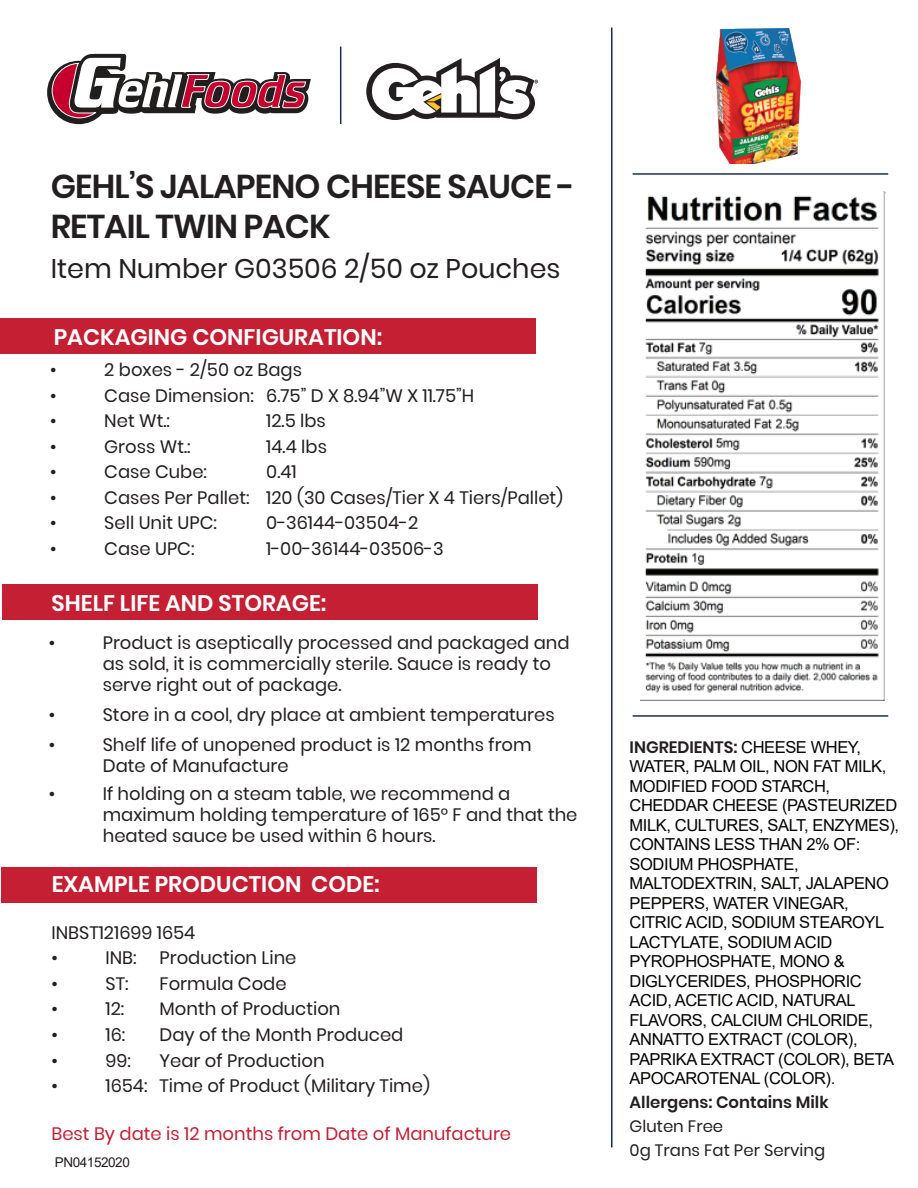
<style>
.page{position:relative;width:918px;height:1188px;background:#fff}
.page>*{position:absolute;margin:0;border:0;box-sizing:border-box;transform-origin:0 0}
.t1{font:600 33px/39.6px "Poppins";letter-spacing:-.025em;color:#231f20}
.t2{font:27px "Poppins";color:#231f20}
.t3{font:600 22.5px "Poppins";color:#fff}
.t4{font:18px/21px "Poppins";color:#231f20}
.t5{font:18px "Poppins";color:#c51f34}
.t6{font:16.5px/19.5px "Arial";letter-spacing:-.025em;color:#040503}
.t7{font:600 16.5px "Poppins";color:#231f20}
.t8{font:16.5px/24px "Poppins";color:#231f20}
.t9{font:13.5px "Arial";letter-spacing:-.03em;color:#231f20}
.s1{font-family:"Arial";font-weight:400;color:#040503}
</style>
<div class="page">
<div style="left:0;top:318px;width:536px;height:35px;background:#c51f34"></div>
<div style="left:47px;top:61px;width:63px;height:63px;background:#211e1e;border-radius:50%"></div>
<svg style="left:51px;top:54px;width:260px;height:65px"></svg>
<div style="left:2px;top:584px;width:536px;height:35px;background:#c51f34"></div>
<div style="left:1px;top:867px;width:536px;height:36px;background:#c51f34"></div>
<hr style="left:633px;top:173px;width:255px;height:2px;background:#1a2b5c">
<img style="left:717px;top:29px;width:84px;height:135px">
<hr style="left:611px;top:28px;width:2px;height:1119px;background:#1a2b5c">
<svg style="left:366px;top:58px;width:172px;height:62px"></svg>
<hr style="left:340px;top:47px;width:1px;height:77px;background:#1a2b5c">
<hr style="left:633px;top:715px;width:255px;height:2px;background:#1a2b5c">
<img style="left:640px;top:191px;width:246px;height:509px">
<h1 class="t1" style="left:51px;top:167px;width:525px">GEHL’S JALAPENO CHEESE SAUCE -<br>RETAIL TWIN PACK</h1>
<h2 class="t2" style="left:51px;top:253px;width:511px">Item Number G03506 2/50 oz Pouches</h2>
<p class="t3" style="left:54px;top:324px;width:330px">PACKAGING CONFIGURATION:</p>
<p class="t4" style="left:50px;top:360px;width:8px">•</p>
<p class="t4" style="left:104px;top:360px;width:199px">2 boxes - 2/50 oz Bags</p>
<p class="t4" style="left:50px;top:385px;width:8px">•</p>
<p class="t4" style="left:104px;top:385px;width:371px">Case Dimension: 6.75” D X 8.94”W X 11.75”H</p>
<p class="t4" style="left:50px;top:411px;width:8px">•</p>
<p class="t4" style="left:104px;top:411px;width:67px">Net Wt.:</p>
<p class="t4" style="left:266px;top:411px;width:61px">12.5 lbs</p>
<p class="t4" style="left:50px;top:436px;width:8px">•</p>
<p class="t4" style="left:104px;top:436px;width:88px">Gross Wt.:</p>
<p class="t4" style="left:266px;top:436px;width:62px">14.4 lbs</p>
<p class="t4" style="left:50px;top:462px;width:8px">•</p>
<p class="t4" style="left:104px;top:462px;width:104px">Case Cube:</p>
<p class="t4" style="left:266px;top:462px;width:32px">0.41</p>
<p class="t4" style="left:50px;top:487px;width:8px">•</p>
<p class="t4" style="left:104px;top:487px;width:460px">Cases Per Pallet: 120 (30 Cases/Tier X 4 Tiers/Pallet)</p>
<p class="t4" style="left:50px;top:513px;width:8px">•</p>
<p class="t4" style="left:104px;top:513px;width:114px">Sell Unit UPC:</p>
<p class="t4" style="left:266px;top:513px;width:153px">0-36144-03504-2</p>
<p class="t4" style="left:50px;top:538px;width:8px">•</p>
<p class="t4" style="left:104px;top:538px;width:92px">Case UPC:</p>
<p class="t4" style="left:266px;top:538px;width:179px">1-00-36144-03506-3</p>
<p class="t3" style="left:52px;top:590px;width:276px">SHELF LIFE AND STORAGE:</p>
<p class="t4" style="left:49px;top:632px;width:8px">•</p>
<p class="t4" style="left:103px;top:632px;width:468px">Product is aseptically processed and packaged and as sold, it is commercially sterile. Sauce is ready to serve right out of package.</p>
<p class="t4" style="left:49px;top:704px;width:8px">•</p>
<p class="t4" style="left:103px;top:704px;width:453px">Store in a cool, dry place at ambient temperatures</p>
<p class="t4" style="left:49px;top:734px;width:8px">•</p>
<p class="t4" style="left:103px;top:734px;width:430px">Shelf life of unopened product is 12 months from<br>Date of Manufacture</p>
<p class="t4" style="left:49px;top:783px;width:8px">•</p>
<p class="t4" style="left:103px;top:783px;width:476px">If holding on a steam table, we recommend a maximum holding temperature of 165° F and that the heated sauce be used within 6 hours.</p>
<p class="t3" style="left:52px;top:871px;width:330px">EXAMPLE PRODUCTION CODE:</p>
<p class="t4" style="left:52px;top:920px;width:145px;line-height:25.5px">INBST121699 1654 •</p>
<p class="t4" style="left:106px;top:948px;width:33px">INB:</p>
<p class="t4" style="left:160px;top:948px;width:138px">Production Line</p>
<p class="t4" style="left:52px;top:973px;width:8px">•</p>
<p class="t4" style="left:106px;top:973px;width:25px">ST:</p>
<p class="t4" style="left:160px;top:973px;width:129px">Formula Code</p>
<p class="t4" style="left:52px;top:999px;width:8px">•</p>
<p class="t4" style="left:106px;top:999px;width:20px">12:</p>
<p class="t4" style="left:160px;top:999px;width:183px">Month of Production</p>
<p class="t4" style="left:52px;top:1024px;width:8px">•</p>
<p class="t4" style="left:106px;top:1024px;width:21px">16:</p>
<p class="t4" style="left:160px;top:1024px;width:245px">Day of the Month Produced</p>
<p class="t4" style="left:52px;top:1050px;width:8px">•</p>
<p class="t4" style="left:106px;top:1050px;width:27px">99:</p>
<p class="t4" style="left:160px;top:1050px;width:167px">Year of Production</p>
<p class="t4" style="left:52px;top:1075px;width:8px">•</p>
<p class="t4" style="left:106px;top:1075px;width:326px">1654: Time of Product (Military Time)</p>
<p class="t5" style="left:52px;top:1123px;width:461px">Best By date is 12 months from Date of Manufacture</p>
<p class="t9" style="left:55px;top:1153px;width:76px">PN04152020</p>
<p class="t7" style="left:630px;top:737px;width:233px">INGREDIENTS: <span class="s1">CHEESE WHEY,</span></p>
<p class="t6" style="left:630px;top:757px;width:271px">WATER, PALM OIL, NON FAT MILK,<br>MODIFIED FOOD STARCH,<br>CHEDDAR CHEESE (PASTEURIZED<br>MILK, CULTURES, SALT, ENZYMES),<br>CONTAINS LESS THAN 2% OF:<br>SODIUM PHOSPHATE,<br>MALTODEXTRIN, SALT, JALAPENO<br>PEPPERS, WATER VINEGAR,<br>CITRIC ACID, SODIUM STEAROYL<br>LACTYLATE, SODIUM ACID<br>PYROPHOSPHATE, MONO &amp;<br>DIGLYCERIDES, PHOSPHORIC<br>ACID, ACETIC ACID, NATURAL<br>FLAVORS, CALCIUM CHLORIDE,<br>ANNATTO EXTRACT (COLOR),<br>PAPRIKA EXTRACT (COLOR), BETA<br>APOCAROTENAL (COLOR).</p>
<p class="t7" style="left:630px;top:1093px;width:201px">Allergens: Contains Milk</p>
<p class="t8" style="left:630px;top:1115px;width:197px">Gluten Free<br>0g Trans Fat Per Serving</p>
</div>
